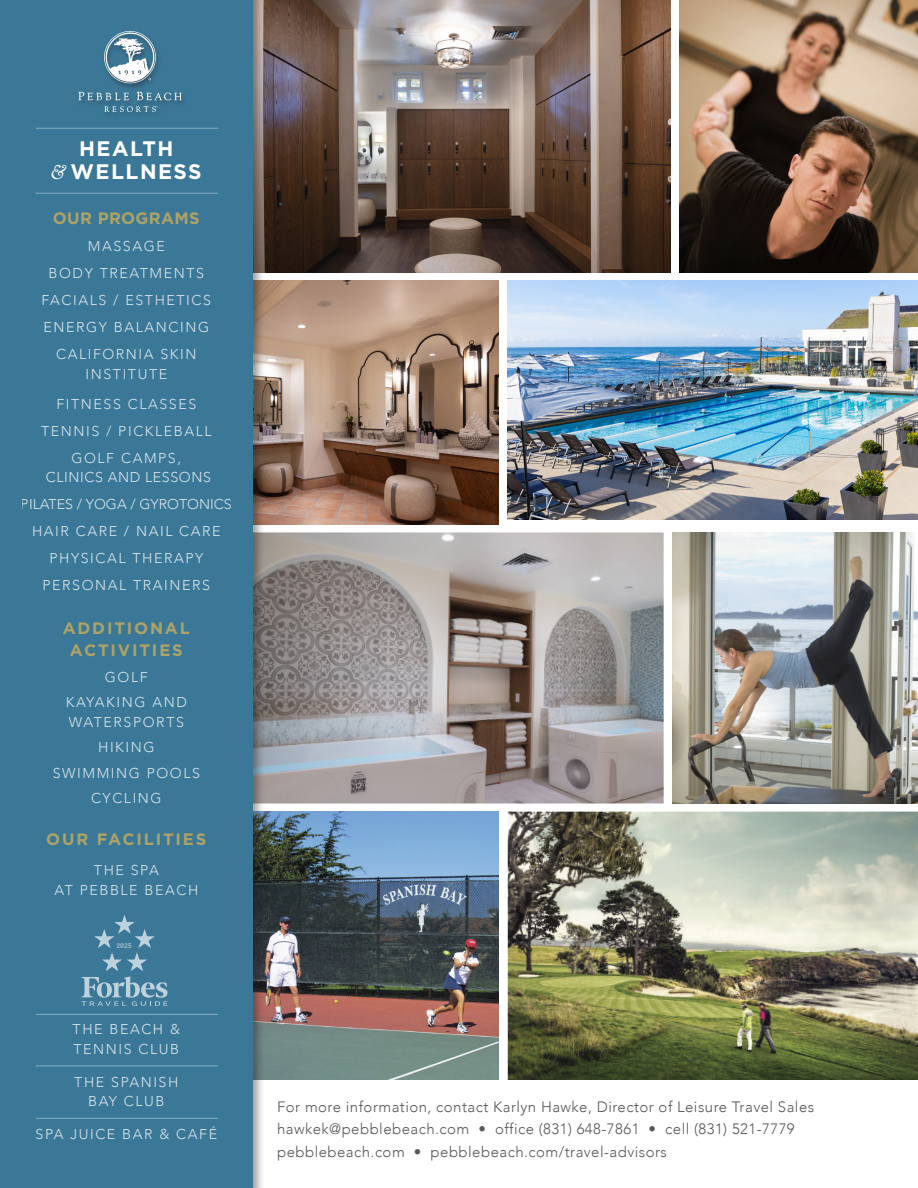
<style>
.page{position:relative;width:918px;height:1188px;background:#fff}
.page>*{position:absolute;margin:0;border:0;box-sizing:border-box;transform-origin:0 0}
.t1{font:700 21px "Gotham";letter-spacing:.07em;color:#fff}
.t2{font:700 16.5px/22.5px "Gotham";letter-spacing:.11em;color:#cbad58;text-align:center}
.t3{font:700 16.5px "Gotham";letter-spacing:.02em;color:#cbad58}
.t4{font:300 15px/22.5px "Avenir";letter-spacing:.03em;color:#57585a}
.t5{font:300 14.25px/27px "Avenir";letter-spacing:.11em;color:#fff;text-align:center}
.t6{font:700 6.6px "Roboto";color:#a3bcd0}
.s1{font-family:"Goudy Old Sty";font-weight:400;font-style:italic}
</style>
<div class="page">
<img style="left:679px;top:0;width:239px;height:273px">
<img style="left:265px;top:280px;width:234px;height:245px">
<img style="left:265px;top:0;width:406px;height:273px">
<img style="left:265px;top:532px;width:399px;height:272px">
<img style="left:265px;top:812px;width:234px;height:268px">
<img style="left:508px;top:812px;width:410px;height:268px">
<img style="left:673px;top:532px;width:245px;height:272px">
<img style="left:508px;top:280px;width:410px;height:240px">
<div style="left:0;top:0;width:265px;height:1188px;background:#231f20;opacity:.45"></div>
<div style="left:0;top:0;width:253px;height:1188px;background:#3b7898"></div>
<svg style="left:78px;top:92px;width:51px;height:8px"></svg>
<svg style="left:137px;top:92px;width:45px;height:8px"></svg>
<svg style="left:104px;top:106px;width:54px;height:6px"></svg>
<svg style="left:104px;top:31px;width:52px;height:52px"></svg>
<hr style="left:36px;top:193px;width:182px;height:1px;background:#fff">
<hr style="left:36px;top:128px;width:182px;height:1px;background:#fff">
<svg style="left:81px;top:977px;width:87px;height:29px"></svg>
<svg style="left:94px;top:915px;width:61px;height:56px"></svg>
<hr style="left:36px;top:1066px;width:182px;height:1px;background:#fff">
<hr style="left:36px;top:1014px;width:182px;height:1px;background:#fff">
<hr style="left:36px;top:1118px;width:182px;height:1px;background:#fff">
<p class="t1" style="left:79px;top:135px;width:96px">HEALTH</p>
<p class="t1" style="left:51px;top:157px;width:152px"><span class="s1">&amp;</span> WELLNESS</p>
<p class="t3" style="left:53px;top:208px;width:148px">OUR PROGRAMS</p>
<p class="t5" style="left:42px;top:233px;width:171px">MASSAGE<br>BODY TREATMENTS<br>FACIALS / ESTHETICS<br>ENERGY BALANCING<br>CALIFORNIA SKIN</p>
<p class="t5" style="left:56px;top:359px;width:141px;line-height:30px">INSTITUTE<br>FITNESS CLASSES</p>
<p class="t5" style="left:41px;top:417px;width:172px">TENNIS / PICKLEBALL<br>GOLF CAMPS,</p>
<p class="t5" style="left:21px;top:464px;width:213px">CLINICS AND LESSONS<br>PILATES / YOGA / GYROTONICS<br>HAIR CARE / NAIL CARE<br>PHYSICAL THERAPY<br>PERSONAL TRAINERS</p>
<p class="t2" style="left:63px;top:617px;width:129px">ADDITIONAL<br>ACTIVITIES</p>
<p class="t5" style="left:66px;top:664px;width:123px;line-height:25.5px">GOLF<br>KAYAKING AND</p>
<p class="t5" style="left:53px;top:709px;width:149px;line-height:25.5px">WATERSPORTS<br>HIKING<br>SWIMMING POOLS<br>CYCLING</p>
<p class="t2" style="left:46px;top:828px;width:162px">OUR FACILITIES</p>
<p class="t5" style="left:54px;top:861px;width:145px;line-height:19.5px">THE SPA<br>AT PEBBLE BEACH</p>
<p class="t6" style="left:116px;top:941px;width:17px">2025</p>
<p class="t5" style="left:73px;top:1020px;width:109px;line-height:19.5px;text-align:left">THE BEACH &amp;<br>TENNIS CLUB</p>
<p class="t5" style="left:74px;top:1072px;width:106px;line-height:19.5px">THE SPANISH<br>BAY CLUB</p>
<p class="t5" style="left:36px;top:1121px;width:183px">SPA JUICE BAR &amp; CAFÉ</p>
<p class="t4" style="left:277px;top:1095px;width:539px">For more information, contact Karlyn Hawke, Director of Leisure Travel Sales hawkek@pebblebeach.com • office (831) 648-7861 • cell (831) 521-7779 pebblebeach.com • pebblebeach.com/travel-advisors</p>
</div>
